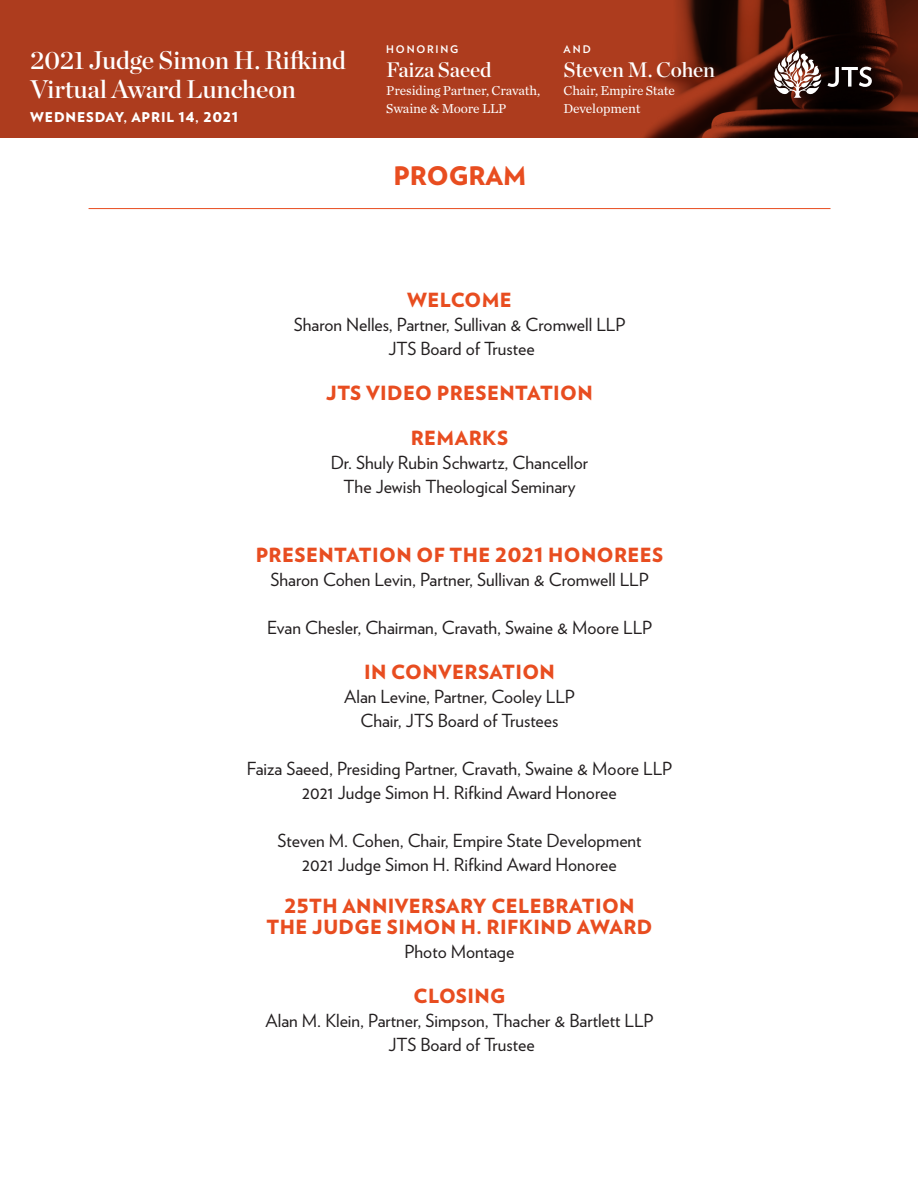
<style>
.page{position:relative;width:918px;height:1188px;background:#fff}
.page>*{position:absolute;margin:0;border:0;box-sizing:border-box;transform-origin:0 0}
.t1{font:25.5px/28.5px "Chronicle Display Semi";letter-spacing:-.01em;color:#fff}
.t2{font:900 25.5px "Verlag";color:#e84d20}
.t3{font:21px "Chronicle Display Semi";letter-spacing:-.01em;color:#fff}
.t4{font:900 19.5px/21px "Verlag";letter-spacing:.02em;color:#e84d20;text-align:center}
.t5{font:18px/24px "Verlag";color:#231f20;text-align:center}
.t6{font:13.5px/18px "Chronicle Text G1";letter-spacing:-.01em;color:#fff}
.t7{font:900 13.5px "Verlag";letter-spacing:.06em;color:#fff}
.t8{font:700 10.5px "Verlag";letter-spacing:.17em;color:#fff}
</style>
<div class="page">
<hr style="left:89px;top:208px;width:742px;height:1px;background:#e84d20">
<svg style="left:0;top:0;width:918px;height:137px;background:#923218"></svg>
<svg style="left:827px;top:67px;width:45px;height:20px"></svg>
<svg style="left:773px;top:50px;width:48px;height:48px"></svg>
<h1 class="t1" style="left:30px;top:44px;width:317px">2021 Judge Simon H. Rifkind<br>Virtual Award Luncheon</h1>
<p class="t7" style="left:30px;top:106px;width:210px">WEDNESDAY, APRIL 14, 2021</p>
<p class="t8" style="left:386px;top:41px;width:74px">HONORING</p>
<p class="t3" style="left:386px;top:53px;width:107px">Faiza Saeed</p>
<p class="t6" style="left:386px;top:81px;width:155px">Presiding Partner, Cravath,<br>Swaine &amp; Moore LLP</p>
<h1 class="t2" style="left:393px;top:155px;width:135px">PROGRAM</h1>
<p class="t8" style="left:564px;top:41px;width:29px">AND</p>
<p class="t3" style="left:564px;top:54px;width:153px">Steven M. Cohen</p>
<p class="t6" style="left:564px;top:81px;width:113px">Chair, Empire State<br>Development</p>
<p class="t4" style="left:407px;top:288px;width:106px">WELCOME</p>
<p class="t5" style="left:294px;top:311px;width:333px">Sharon Nelles, Partner, Sullivan &amp; Cromwell LLP<br>JTS Board of Trustee</p>
<p class="t4" style="left:326px;top:381px;width:268px">JTS VIDEO PRESENTATION</p>
<p class="t4" style="left:411px;top:426px;width:99px">REMARKS</p>
<p class="t5" style="left:331px;top:449px;width:259px">Dr. Shuly Rubin Schwartz, Chancellor<br>The Jewish Theological Seminary</p>
<p class="t4" style="left:256px;top:543px;width:409px">PRESENTATION OF THE 2021 HONOREES</p>
<p class="t5" style="left:270px;top:566px;width:380px">Sharon Cohen Levin, Partner, Sullivan &amp; Cromwell LLP</p>
<p class="t5" style="left:267px;top:614px;width:387px">Evan Chesler, Chairman, Cravath, Swaine &amp; Moore LLP</p>
<p class="t4" style="left:364px;top:660px;width:192px">IN CONVERSATION</p>
<p class="t5" style="left:344px;top:683px;width:232px">Alan Levine, Partner, Cooley LLP<br>Chair, JTS Board of Trustees</p>
<p class="t5" style="left:247px;top:755px;width:427px">Faiza Saeed, Presiding Partner, Cravath, Swaine &amp; Moore LLP<br>2021 Judge Simon H. Rifkind Award Honoree</p>
<p class="t5" style="left:278px;top:827px;width:366px">Steven M. Cohen, Chair, Empire State Development<br>2021 Judge Simon H. Rifkind Award Honoree</p>
<p class="t4" style="left:267px;top:894px;width:387px">25TH ANNIVERSARY CELEBRATION<br>THE JUDGE SIMON H. RIFKIND AWARD</p>
<p class="t5" style="left:405px;top:938px;width:111px">Photo Montage</p>
<p class="t4" style="left:414px;top:984px;width:93px">CLOSING</p>
<p class="t5" style="left:266px;top:1007px;width:389px">Alan M. Klein, Partner, Simpson, Thacher &amp; Bartlett LLP<br>JTS Board of Trustee</p>
</div>
